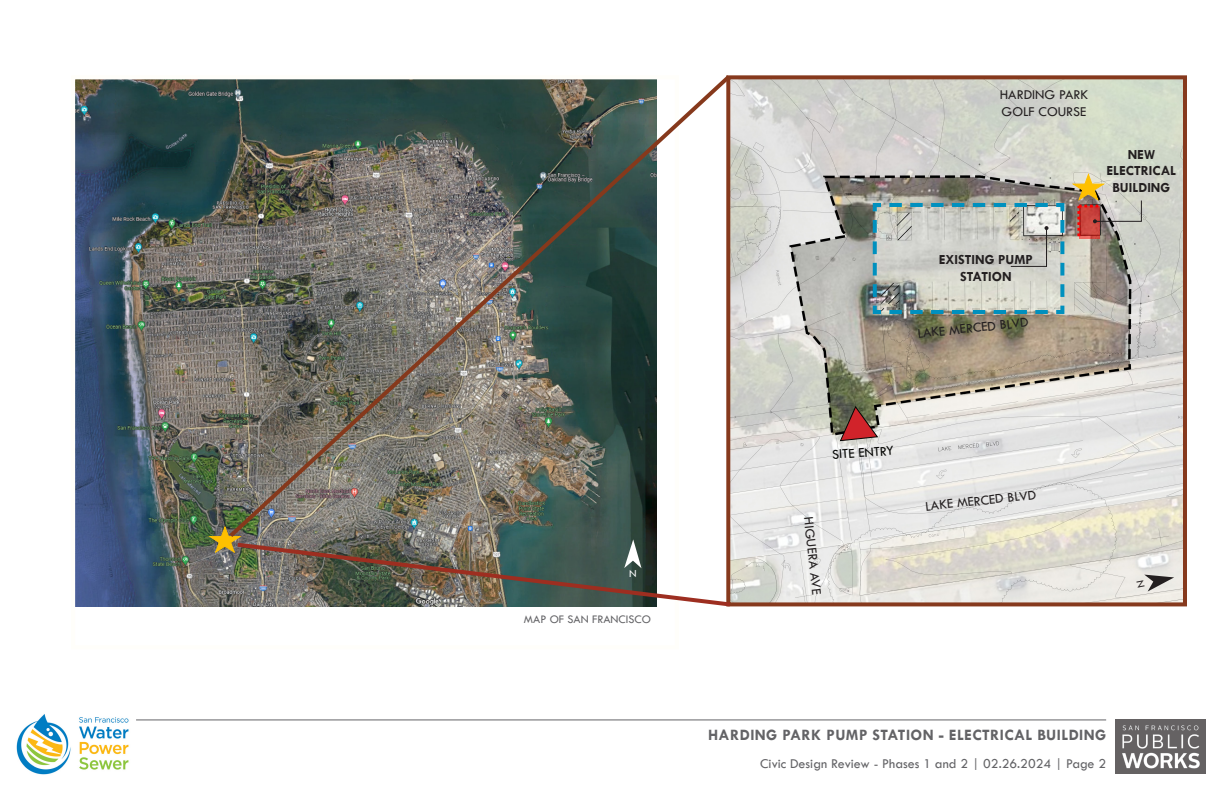
<style>
.page{position:relative;width:1224px;height:792px;background:#fff}
.page>*{position:absolute;margin:0;border:0;box-sizing:border-box;transform-origin:0 0}
.t1{font:700 16px "Tw Cen";letter-spacing:.025em;color:#636366}
.t2{font:14px "Tw Cen";color:#231f20}
.t3{font:14px "Tw Cen";color:#636366}
.t4{font:700 14px/16.8px "Tw Cen";color:#231f20;text-align:center}
.t5{font:14px "Tw Cen";color:#040503}
.t6{font:12px "Tw Cen";color:#636366}
</style>
<div class="page">
<img style="left:1115px;top:720px;width:91px;height:54px">
<hr style="left:136px;top:720px;width:970px;height:1px;background:#636366">
<img style="left:16px;top:714px;width:113px;height:61px">
<img style="left:734px;top:80px;width:448px;height:521px">
<div style="left:726px;top:75px;width:461px;height:531px;border:4px solid #86391d"></div>
<img style="left:76px;top:80px;width:149px;height:526px">
<img style="left:225px;top:75px;width:509px;height:451px">
<svg style="left:839px;top:405px;width:40px;height:37px"></svg>
<svg style="left:1072px;top:173px;width:70px;height:65px;background:#c1a591"></svg>
<svg style="left:871px;top:201px;width:195px;height:115px;background:#b8c1bc"></svg>
<svg style="left:1136px;top:575px;width:38px;height:17px"></svg>
<img style="left:209px;top:526px;width:525px;height:81px">
<p class="t6" style="left:524px;top:612px;width:129px">MAP OF SAN FRANCISCO</p>
<p class="t2" style="left:1000px;top:86px;width:90px">HARDING PARK</p>
<p class="t2" style="left:1002px;top:103px;width:86px">GOLF COURSE</p>
<p class="t4" style="left:1128px;top:145px;width:29px">NEW</p>
<p class="t4" style="left:1106px;top:162px;width:71px">ELECTRICAL<br>BUILDING</p>
<p class="t4" style="left:939px;top:251px;width:96px">EXISTING PUMP<br>STATION</p>
<p class="t2" style="left:917px;top:325px;width:113px;rotate:-6deg">LAKE MERCED BLVD</p>
<p class="t5" style="left:832px;top:446px;width:63px;rotate:-4deg">SITE ENTRY</p>
<p class="t2" style="left:817px;top:516px;width:80px;rotate:84deg">HIGUERA AVE</p>
<p class="t2" style="left:925px;top:498px;width:113px;rotate:-6deg">LAKE MERCED BLVD</p>
<p class="t1" style="left:708px;top:725px;width:400px">HARDING PARK PUMP STATION - ELECTRICAL BUILDING</p>
<p class="t3" style="left:760px;top:755px;width:347px">Civic Design Review - Phases 1 and 2 | 02.26.2024 | Page 2</p>
</div>
